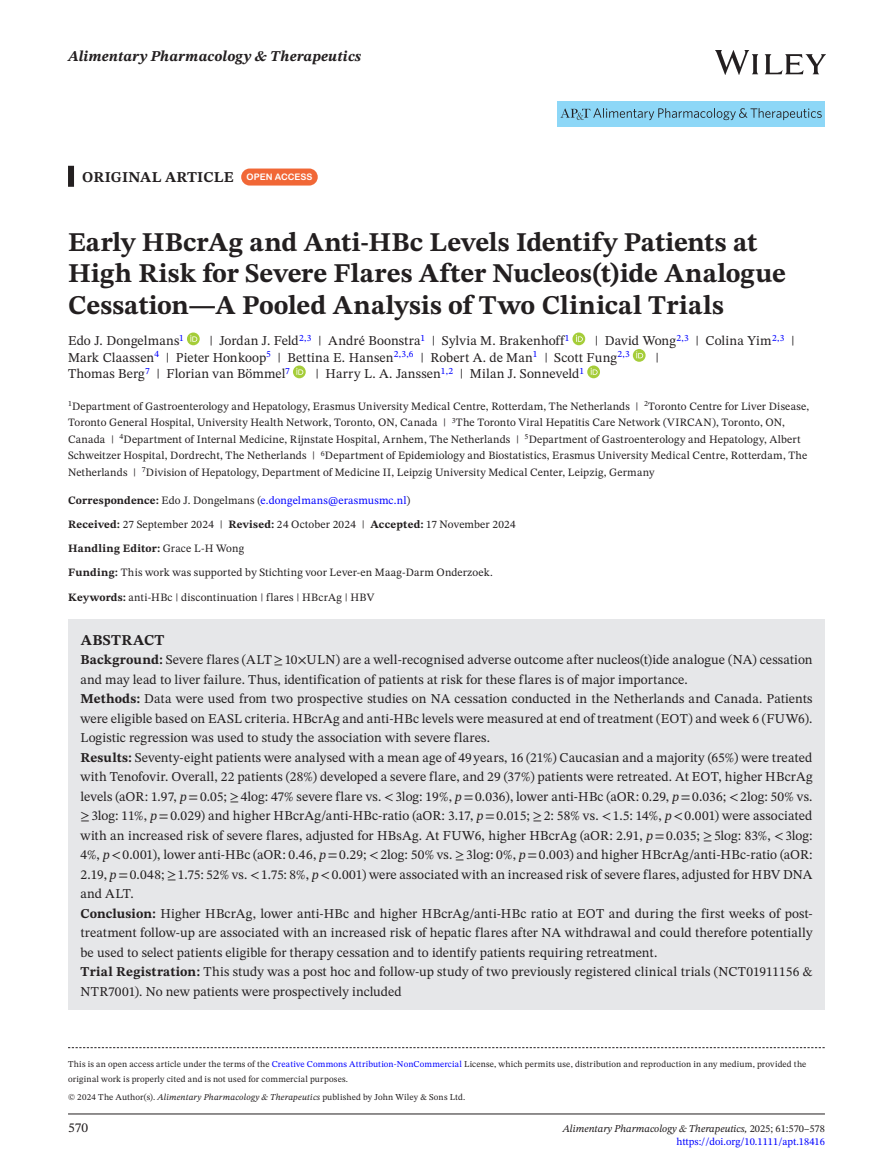
<style>
.page{position:relative;width:893px;height:1174px;background:#fff}
.page>*{position:absolute;margin:0;border:0;box-sizing:border-box;transform-origin:0 0}
.t1{font:700 27px/31.5px "STIX Two Text";color:#231f20}
.t2{font:italic 700 15px "STIX Two Text";letter-spacing:.01em;color:#231f20}
.t3{font:700 15px "STIX Two Text";letter-spacing:.01em;color:#231f20}
.t4{font:13.5px/19.5px "STIX Two Text";letter-spacing:.005em;color:#231f20}
.t5{font:11.25px/16.5px "STIX Two Text";letter-spacing:.01em;color:#231f20}
.t6{font:italic 10.5px/12.6px "STIX Two Text";color:#231f20;text-align:right}
.t7{font:9px/15px "STIX Two Text";letter-spacing:.02em;color:#231f20}
.s1{font-family:"Arial Rounded MT Bold";font-weight:400;font-size:9px;color:#fff}
.s2{font-weight:700}
.s3{color:#00f}
.s4{font-family:"STIX"}
.s5{font-style:italic}
.s6{font-style:normal}
.s7{font-style:normal;color:#00f}
</style>
<div class="page">
<hr style="left:68px;top:1113px;width:757px;height:1px;background:#231f20">
<img style="left:715px;top:51px;width:111px;height:23px">
<div style="left:558px;top:101px;width:267px;height:26px;background:#8dd7f7"></div>
<svg style="left:560px;top:108px;width:262px;height:12px"></svg>
<div style="left:68px;top:166px;width:6px;height:21px;background:#231f20"></div>
<div style="left:68px;top:619px;width:757px;height:43px;background:#e6e7e9"></div>
<div style="left:68px;top:638px;width:757px;height:59px;background:#e6e7e9"></div>
<div style="left:68px;top:677px;width:757px;height:78px;background:#e6e7e9"></div>
<div style="left:68px;top:736px;width:757px;height:175px;background:#e6e7e9"></div>
<div style="left:68px;top:892px;width:757px;height:78px;background:#e6e7e9"></div>
<div style="left:68px;top:950px;width:757px;height:59px;background:#e6e7e9"></div>
<div style="left:241px;top:168px;width:77px;height:17px;background:#f16736;border-radius:9px"></div>
<svg style="left:187px;top:332px;width:13px;height:13px"></svg>
<svg style="left:190px;top:335px;width:7px;height:7px"></svg>
<svg style="left:572px;top:332px;width:13px;height:13px"></svg>
<svg style="left:576px;top:335px;width:7px;height:7px"></svg>
<svg style="left:633px;top:349px;width:13px;height:13px"></svg>
<svg style="left:636px;top:351px;width:7px;height:7px"></svg>
<svg style="left:293px;top:365px;width:13px;height:13px"></svg>
<svg style="left:296px;top:368px;width:7px;height:7px"></svg>
<svg style="left:587px;top:365px;width:13px;height:13px"></svg>
<svg style="left:591px;top:368px;width:7px;height:7px"></svg>
<svg style="left:68px;top:1047px;width:757px;height:1px"></svg>
<p class="t2" style="left:68px;top:46px;width:295px">Alimentary Pharmacology &amp; Therapeutics</p>
<p class="t3" style="left:82px;top:166px;width:232px">ORIGINAL ARTICLE <span class="s1">OPEN ACCESS</span></p>
<h1 class="t1" style="left:68px;top:227px;width:719px">Early HBcrAg and Anti-HBc Levels Identify Patients at<br>High Risk for Severe Flares After Nucleos(t)ide Analogue<br>Cessation—A Pooled Analysis of Two Clinical Trials</h1>
<p class="t4" style="left:68px;top:331px;width:117px">Edo J. Dongelmans<sup>1</sup></p>
<p class="t4" style="left:209px;top:331px;width:361px">| Jordan J. Feld<sup>2,3</sup> | André Boonstra<sup>1</sup> | Sylvia M. Brakenhoff<sup>1</sup></p>
<p class="t4" style="left:68px;top:332px;width:728px;line-height:16.5px;text-indent:527px">| David Wong<sup>2,3</sup> | Colina Yim<sup>2,3</sup> |<br>Mark Claassen<sup>4</sup> | Pieter Honkoop<sup>5</sup> | Bettina E. Hansen<sup>2,3,6</sup> | Robert A. de Man<sup>1</sup> | Scott Fung<sup>2,3</sup></p>
<p class="t4" style="left:655px;top:347px;width:5px">|</p>
<p class="t4" style="left:68px;top:364px;width:223px">Thomas Berg<sup>7</sup> | Florian van Bömmel<sup>7</sup></p>
<p class="t4" style="left:315px;top:364px;width:270px">| Harry L. A. Janssen<sup>1,2</sup> | Milan J. Sonneveld<sup>1</sup></p>
<p class="t5" style="left:68px;top:398px;width:743px"><sup>1</sup>Department of Gastroenterology and Hepatology, Erasmus University Medical Centre, Rotterdam, The Netherlands | <sup>2</sup>Toronto Centre for Liver Disease, Toronto General Hospital, University Health Network, Toronto, ON, Canada | <sup>3</sup>The Toronto Viral Hepatitis Care Network (VIRCAN), Toronto, ON, Canada | <sup>4</sup>Department of Internal Medicine, Rijnstate Hospital, Arnhem, The Netherlands | <sup>5</sup>Department of Gastroenterology and Hepatology, Albert Schweitzer Hospital, Dordrecht, The Netherlands | <sup>6</sup>Department of Epidemiology and Biostatistics, Erasmus University Medical Centre, Rotterdam, The Netherlands | <sup>7</sup>Division of Hepatology, Department of Medicine II, Leipzig University Medical Center, Leipzig, Germany</p>
<p class="t5" style="left:68px;top:488px;width:449px;line-height:24px"><span class="s2">Correspondence:</span> Edo J. Dongelmans (<span class="s3">e.dongelmans@erasmusmc.nl</span>)<br><span class="s2">Received:</span> 27 September 2024 | <span class="s2">Revised:</span> 24 October 2024 | <span class="s2">Accepted:</span> 17 November 2024</p>
<p class="t5" style="left:68px;top:536px;width:426px;line-height:24px"><span class="s2">Handling Editor:</span> Grace L-H Wong<br><span class="s2">Funding:</span> This work was supported by Stichting voor Lever-en Maag-Darm Onderzoek.</p>
<p class="t5" style="left:68px;top:589px;width:308px"><span class="s2">Keywords:</span> anti-HBc | discontinuation | flares | HBcrAg | HBV</p>
<p class="t3" style="left:81px;top:629px;width:85px">ABSTRACT</p>
<p class="t4" style="left:80px;top:650px;width:734px"><span class="s2">Background:</span> Severe flares (ALT<span class="s4">≥</span>10×ULN) are a well-recognised adverse outcome after nucleos(t)ide analogue (NA) cessation and may lead to liver failure. Thus, identification of patients at risk for these flares is of major importance.<br><span class="s2">Methods:</span> Data were used from two prospective studies on NA cessation conducted in the Netherlands and Canada. Patients were eligible based on EASL criteria. HBcrAg and anti-HBc levels were measured at end of treatment (EOT) and week 6 (FUW6).<br>Logistic regression was used to study the association with severe flares.<br><span class="s2">Results:</span> Seventy-eight patients were analysed with a mean age of 49 years, 16 (21%) Caucasian and a majority (65%) were treated with Tenofovir. Overall, 22 patients (28%) developed a severe flare, and 29 (37%) patients were retreated. At EOT, higher HBcrAg levels (aOR: 1.97, <span class="s5">p</span>=0.05; <span class="s4">≥</span>4log: 47% severe flare vs. &lt;3log: 19%, <span class="s5">p</span>=0.036), lower anti-HBc (aOR: 0.29, <span class="s5">p</span>=0.036; &lt;2log: 50% vs. <span class="s4">≥</span>3log: 11%, <span class="s5">p</span>=0.029) and higher HBcrAg/anti-HBc-ratio (aOR: 3.17, <span class="s5">p</span>=0.015; <span class="s4">≥</span>2: 58% vs. &lt;1.5: 14%, <span class="s5">p</span>&lt;0.001) were associated with an increased risk of severe flares, adjusted for HBsAg. At FUW6, higher HBcrAg (aOR: 2.91, <span class="s5">p</span>=0.035; <span class="s4">≥</span>5log: 83%, &lt;3log:<br>4%, <span class="s5">p</span>&lt;0.001), lower anti-HBc (aOR: 0.46, <span class="s5">p</span>=0.29; &lt;2log: 50% vs. <span class="s4">≥</span>3log: 0%, <span class="s5">p</span>=0.003) and higher HBcrAg/anti-HBc-ratio (aOR:<br>2.19, <span class="s5">p</span>=0.048; <span class="s4">≥</span>1.75: 52% vs. &lt;1.75: 8%, <span class="s5">p</span>&lt;0.001) were associated with an increased risk of severe flares, adjusted for HBV DNA and ALT.<br><span class="s2">Conclusion:</span> Higher HBcrAg, lower anti-HBc and higher HBcrAg/anti-HBc ratio at EOT and during the first weeks of post&shy;treatment follow-up are associated with an increased risk of hepatic flares after NA withdrawal and could therefore potentially be used to select patients eligible for therapy cessation and to identify patients requiring retreatment.<br><span class="s2">Trial Registration:</span> This study was a post hoc and follow-up study of two previously registered clinical trials (NCT01911156 &amp; NTR7001). No new patients were prospectively included</p>
<p class="t7" style="left:68px;top:1056px;width:740px">This is an open access article under the terms of the <span class="s3">Creative Commons Attribution-NonCommercial</span> License, which permits use, distribution and reproduction in any medium, provided the original work is properly cited and is not used for commercial purposes.</p>
<p class="t7" style="left:68px;top:1089px;width:399px">© 2024 The Author(s). <span class="s5">Alimentary Pharmacology &amp; Therapeutics</span> published by John Wiley &amp; Sons Ltd.</p>
<p class="t4" style="left:68px;top:1118px;width:22px">570</p>
<p class="t6" style="left:563px;top:1122px;width:264px">Alimentary Pharmacology &amp; Therapeutics, <span class="s6">2025; 61:570–578 </span><span class="s7">https://doi.org/10.1111/apt.18416</span></p>
</div>
